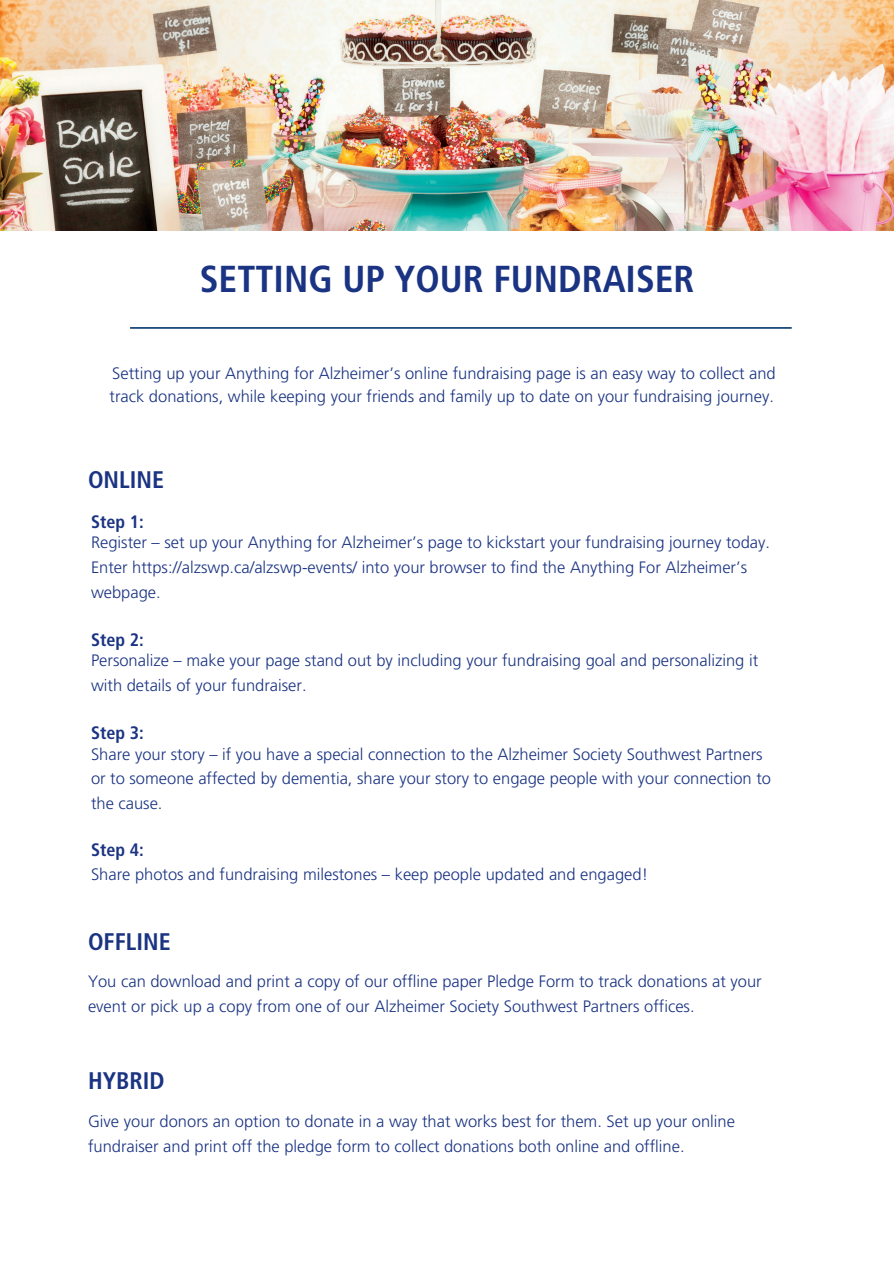
<style>
.page{position:relative;width:894px;height:1264px;background:#fff}
.page>*{position:absolute;margin:0;border:0;box-sizing:border-box;transform-origin:0 0}
.t1{font:37.5px "Frutiger LT 67 Bd Cn";color:#1a3382}
.t2{font:24px "Frutiger LT 67 Bd Cn";color:#1a3382}
.t3{font:18px "Frutiger LT 67 Bd Cn";color:#1a3382}
.t4{font:16.5px/24.8px "Frutiger LT 45 Lt";color:#1a3382}
</style>
<div class="page">
<hr style="left:130px;top:327px;width:661px;height:1px;background:#00366d">
<img style="left:0;top:0;width:893px;height:231px">
<p class="t1" style="left:200px;top:262px;width:496px">SETTING UP YOUR FUNDRAISER</p>
<p class="t4" style="left:109px;top:363px;width:667px;line-height:22.5px">Setting up your Anything for Alzheimer’s online fundraising page is an easy way to collect and track donations, while keeping your friends and family up to date on your fundraising journey.</p>
<p class="t2" style="left:88px;top:469px;width:78px">ONLINE</p>
<p class="t3" style="left:91px;top:513px;width:54px">Step 1:</p>
<p class="t4" style="left:91px;top:531px;width:680px">Register – set up your Anything for Alzheimer’s page to kickstart your fundraising journey today.<br>Enter https://alzswp.ca/alzswp-events/ into your browser to find the Anything For Alzheimer’s webpage.</p>
<p class="t3" style="left:91px;top:631px;width:54px">Step 2:</p>
<p class="t4" style="left:91px;top:649px;width:668px">Personalize – make your page stand out by including your fundraising goal and personalizing it with details of your fundraiser.</p>
<p class="t3" style="left:91px;top:724px;width:54px">Step 3:</p>
<p class="t4" style="left:91px;top:742px;width:681px">Share your story – if you have a special connection to the Alzheimer Society Southwest Partners or to someone affected by dementia, share your story to engage people with your connection to the cause.</p>
<p class="t3" style="left:91px;top:841px;width:54px">Step 4:</p>
<p class="t4" style="left:91px;top:863px;width:558px">Share photos and fundraising milestones – keep people updated and engaged!</p>
<p class="t2" style="left:88px;top:930px;width:84px">OFFLINE</p>
<p class="t4" style="left:88px;top:969px;width:675px">You can download and print a copy of our offline paper Pledge Form to track donations at your event or pick up a copy from one of our Alzheimer Society Southwest Partners offices.</p>
<p class="t2" style="left:88px;top:1069px;width:78px">HYBRID</p>
<p class="t4" style="left:88px;top:1109px;width:648px">Give your donors an option to donate in a way that works best for them. Set up your online fundraiser and print off the pledge form to collect donations both online and offline.</p>
</div>
